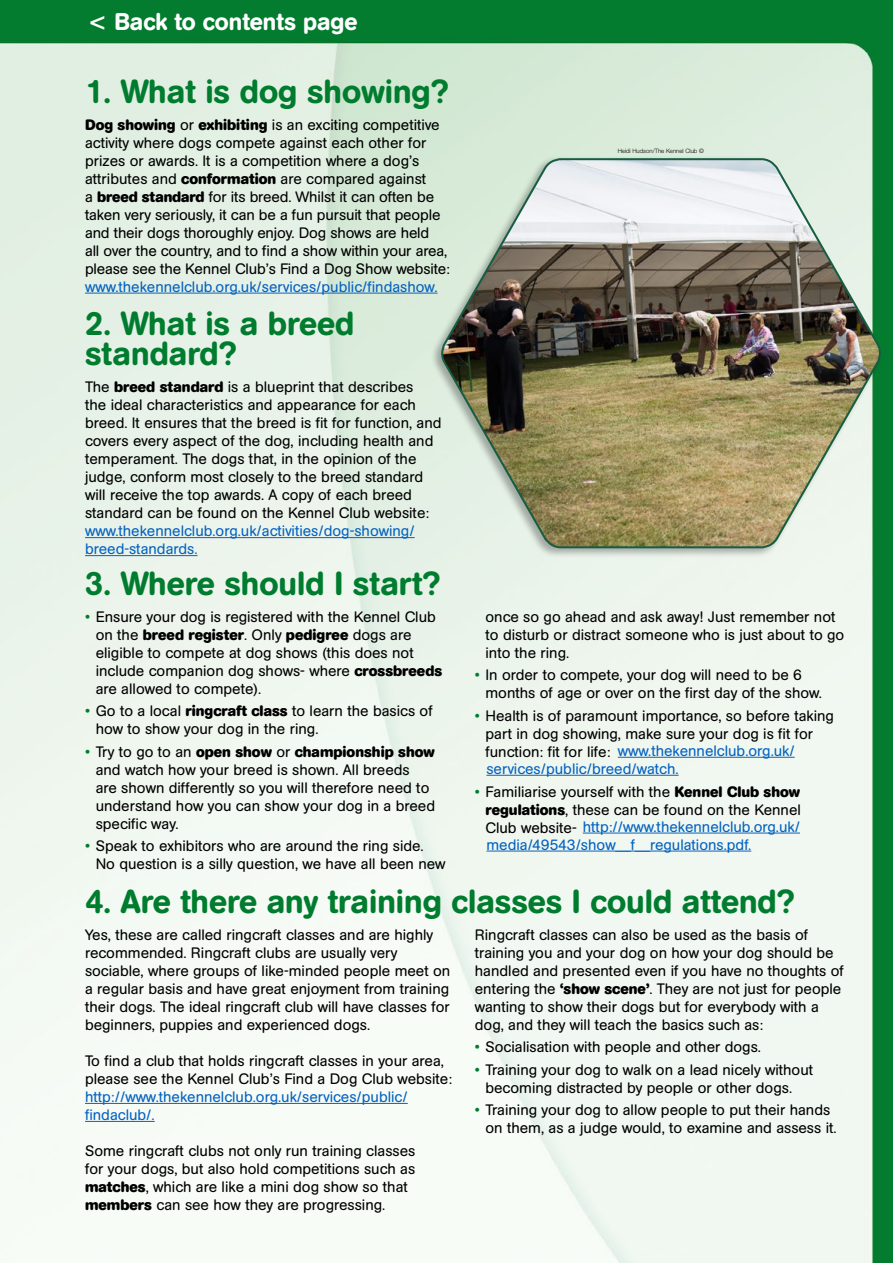
<style>
.page{position:relative;width:893px;height:1263px;background:#fff}
.page>*{position:absolute;margin:0;border:0;box-sizing:border-box;transform-origin:0 0}
.t1{font:500 33px/30px "AG Book Rounded";color:#007c2f}
.t2{font:500 24px "AG Book Rounded";color:#fff}
.t3{font:15px/18px "AG Book Rounded";color:#000}
.t4{font:15px/18px "AG Book Rounded";color:#0563c1}
.t5{font:300 6px "Helvetica Neue LT Pro";color:#000}
.s1{font-family:"Swiss 721 BT Bold Rounded";font-weight:400}
.s2{font-weight:700}
.s3{color:#007c2f}
</style>
<div class="page">
<img style="left:0;top:0;width:893px;height:1263px">
<hr style="left:85px;top:293px;width:352px;height:1px;background:#0563c1">
<hr style="left:85px;top:537px;width:330px;height:1px;background:#0563c1">
<hr style="left:85px;top:555px;width:113px;height:1px;background:#0563c1">
<div style="left:430px;top:156px;width:452px;height:402px;background:#000;opacity:.3"></div>
<img style="left:439px;top:157px;width:444px;height:392px">
<hr style="left:85px;top:1103px;width:323px;height:1px;background:#0563c1">
<hr style="left:85px;top:1121px;width:70px;height:1px;background:#0563c1">
<hr style="left:618px;top:757px;width:177px;height:1px;background:#0563c1">
<hr style="left:486px;top:775px;width:193px;height:1px;background:#0563c1">
<hr style="left:583px;top:833px;width:217px;height:1px;background:#0563c1">
<hr style="left:486px;top:851px;width:265px;height:1px;background:#0563c1">
<h2 class="t2" style="left:88px;top:8px;width:272px"><span class="s1">&lt;</span> Back to contents page</h2>
<h1 class="t1" style="left:85px;top:77px;width:365px">1. What is dog showing?</h1>
<p class="t3" style="left:85px;top:115px;width:366px"><span class="s2">Dog showing</span> or <span class="s2">exhibiting</span> is an exciting competitive activity where dogs compete against each other for prizes or awards. It is a competition where a dog’s attributes and <span class="s2">conformation</span> are compared against<br>a <span class="s2">breed standard</span> for its breed. Whilst it can often be taken very seriously, it can be a fun pursuit that people and their dogs thoroughly enjoy. Dog shows are held<br>all over the country, and to find a show within your area, please see the Kennel Club’s Find a Dog Show website:</p>
<p class="t4" style="left:85px;top:277px;width:354px">www.thekennelclub.org.uk/services/public/findashow.</p>
<h1 class="t1" style="left:85px;top:309px;width:271px">2. What is a breed standard?</h1>
<p class="t3" style="left:85px;top:378px;width:358px">The <span class="s2">breed standard</span> is a blueprint that describes<br>the ideal characteristics and appearance for each breed. It ensures that the breed is fit for function, and covers every aspect of the dog, including health and temperament. The dogs that, in the opinion of the judge, conform most closely to the breed standard will receive the top awards. A copy of each breed standard can be found on the Kennel Club website:</p>
<p class="t4" style="left:85px;top:522px;width:331px">www.thekennelclub.org.uk/activities/dog-showing/ breed-standards.</p>
<h1 class="t1" style="left:85px;top:569px;width:357px">3. Where should I start?</h1>
<p class="t3" style="left:96px;top:608px;width:348px;text-indent:-11px"><span class="s3">•</span> Ensure your dog is registered with the Kennel Club on the <span class="s2">breed register</span>. Only <span class="s2">pedigree</span> dogs are eligible to compete at dog shows (this does not include companion dog shows- where <span class="s2">crossbreeds </span>are allowed to compete).</p>
<p class="t3" style="left:96px;top:702px;width:339px;text-indent:-11px"><span class="s3">•</span> Go to a local <span class="s2">ringcraft class</span> to learn the basics of how to show your dog in the ring.</p>
<p class="t3" style="left:96px;top:743px;width:341px;text-indent:-11px"><span class="s3">•</span> Try to go to an <span class="s2">open show</span> or <span class="s2">championship show </span>and watch how your breed is shown. All breeds<br>are shown differently so you will therefore need to understand how you can show your dog in a breed specific way.</p>
<p class="t3" style="left:96px;top:837px;width:351px;text-indent:-11px"><span class="s3">•</span> Speak to exhibitors who are around the ring side.<br>No question is a silly question, we have all been new</p>
<p class="t5" style="left:618px;top:147px;width:88px">Heidi Hudson/The Kennel Club ©</p>
<p class="t3" style="left:485px;top:608px;width:360px">once so go ahead and ask away! Just remember not to disturb or distract someone who is just about to go into the ring.</p>
<p class="t3" style="left:485px;top:666px;width:338px;text-indent:-11px"><span class="s3">•</span> In order to compete, your dog will need to be 6 months of age or over on the first day of the show.</p>
<p class="t3" style="left:485px;top:707px;width:350px;text-indent:-11px"><span class="s3">•</span> Health is of paramount importance, so before taking part in dog showing, make sure your dog is fit for function: fit for life:</p>
<p class="t3" style="left:485px;top:783px;width:317px;text-align:justify;text-indent:-11px"><span class="s3">•</span> Familiarise yourself with the <span class="s2">Kennel Club show regulations</span>, these can be found on the Kennel Club website-</p>
<p class="t4" style="left:486px;top:742px;width:310px;text-indent:131px">www.thekennelclub.org.uk/ services/public/breed/watch.</p>
<p class="t4" style="left:486px;top:817px;width:315px;text-indent:96px">http://www.thekennelclub.org.uk/ media/49543/show__f__regulations.pdf.</p>
<h1 class="t1" style="left:85px;top:887px;width:711px">4. Are there any training classes I could attend?</h1>
<p class="t3" style="left:85px;top:926px;width:367px">Yes, these are called ringcraft classes and are highly recommended. Ringcraft clubs are usually very sociable, where groups of like-minded people meet on a regular basis and have great enjoyment from training their dogs. The ideal ringcraft club will have classes for beginners, puppies and experienced dogs.</p>
<p class="t3" style="left:85px;top:1052px;width:369px">To find a club that holds ringcraft classes in your area, please see the Kennel Club’s Find a Dog Club website:</p>
<p class="t4" style="left:85px;top:1088px;width:324px">http://www.thekennelclub.org.uk/services/public/ findaclub/.</p>
<p class="t3" style="left:85px;top:1142px;width:332px">Some ringcraft clubs not only run training classes for your dogs, but also hold competitions such as <span class="s2">matches</span>, which are like a mini dog show so that <span class="s2">members</span> can see how they are progressing.</p>
<p class="t3" style="left:475px;top:926px;width:370px">Ringcraft classes can also be used as the basis of training you and your dog on how your dog should be handled and presented even if you have no thoughts of entering the <span class="s2">‘show scene’</span>. They are not just for people wanting to show their dogs but for everybody with a dog, and they will teach the basics such as:</p>
<p class="t3" style="left:475px;top:1038px;width:288px"><span class="s3">•</span> Socialisation with people and other dogs.</p>
<p class="t3" style="left:485px;top:1061px;width:329px;text-indent:-11px"><span class="s3">•</span> Training your dog to walk on a lead nicely without becoming distracted by people or other dogs.</p>
<p class="t3" style="left:485px;top:1101px;width:353px;text-indent:-11px"><span class="s3">•</span> Training your dog to allow people to put their hands on them, as a judge would, to examine and assess it.</p>
</div>
